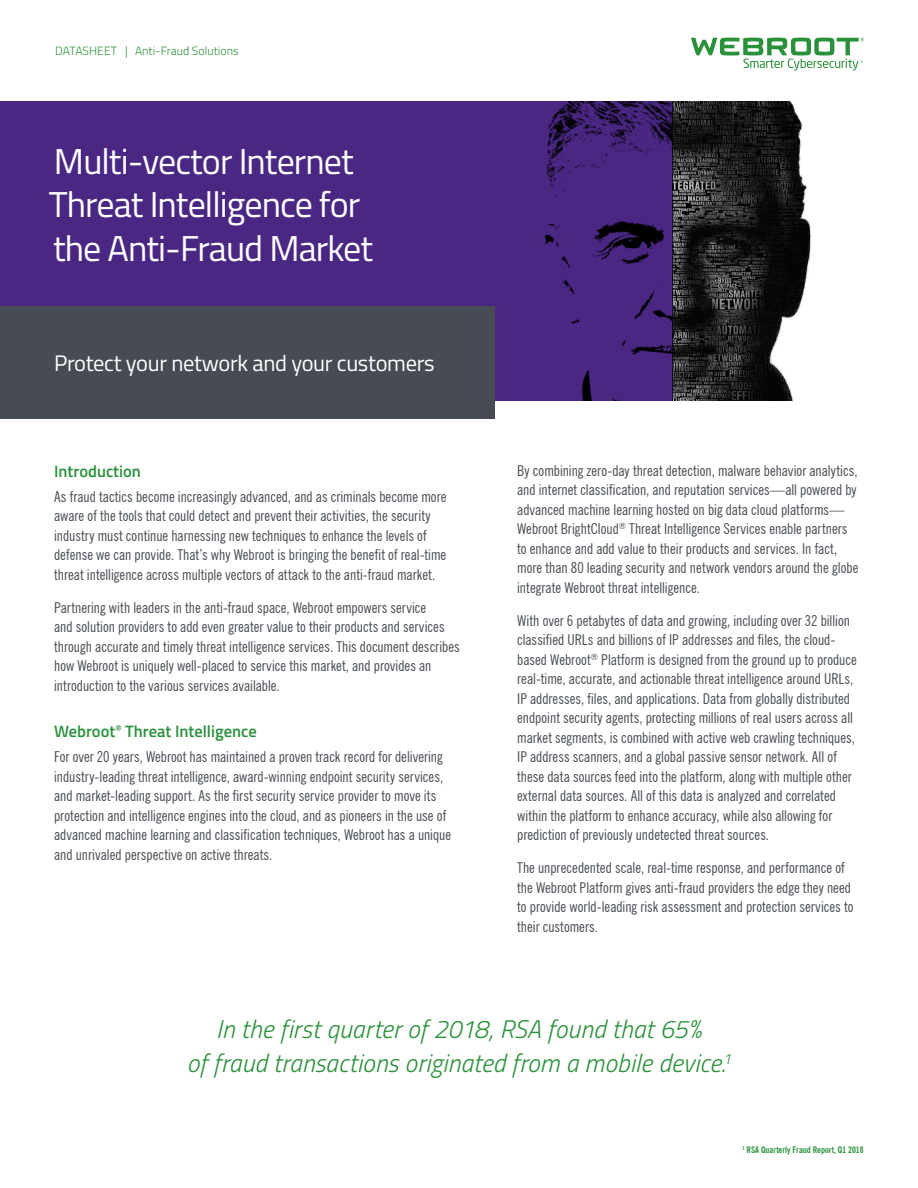
<style>
.page{position:relative;width:918px;height:1188px;background:#fff}
.page>*{position:absolute;margin:0;border:0;box-sizing:border-box;transform-origin:0 0}
.t1{font:36px/43.5px "Titillium";letter-spacing:-.025em;color:#fff}
.t2{font:italic 300 25.5px/34.5px "Titillium";letter-spacing:.005em;color:#2a913b;text-align:center}
.t3{font:22.5px "Titillium";letter-spacing:-.015em;color:#fff}
.t4{font:600 16.5px "Titillium";color:#2a913b}
.t5{font:condensed 15px/19.5px "News Gothic BT";color:#464b54}
.t6{font:300 12px "Titillium";color:#2a913b}
.t7{font:700 condensed 9px "News Gothic BT";color:#2a913b}
</style>
<div class="page">
<img style="left:673px;top:101px;width:139px;height:300px">
<svg style="left:691px;top:38px;width:173px;height:32px"></svg>
<div style="left:0;top:101px;width:673px;height:300px;background:#4a2783"></div>
<div style="left:0;top:306px;width:495px;height:112px;background:#464b54"></div>
<p class="t6" style="left:55px;top:42px;width:185px">DATASHEET | Anti-Fraud Solutions</p>
<h1 class="t1" style="left:49px;top:138px;width:326px">Multi-vector Internet<br>Threat Intelligence for the Anti-Fraud Market</h1>
<h3 class="t3" style="left:54px;top:347px;width:382px">Protect your network and your customers</h3>
<p class="t4" style="left:54px;top:459px;width:88px">Introduction</p>
<p class="t5" style="left:54px;top:486px;width:394px">As fraud tactics become increasingly advanced, and as criminals become more aware of the tools that could detect and prevent their activities, the security industry must continue harnessing new techniques to enhance the levels of defense we can provide. That’s why Webroot is bringing the benefit of real-time threat intelligence across multiple vectors of attack to the anti-fraud market.</p>
<p class="t5" style="left:54px;top:597px;width:407px">Partnering with leaders in the anti-fraud space, Webroot empowers service<br>and solution providers to add even greater value to their products and services through accurate and timely threat intelligence services. This document describes how Webroot is uniquely well-placed to service this market, and provides an introduction to the various services available.</p>
<p class="t4" style="left:54px;top:719px;width:204px">Webroot<sup>®</sup> Threat Intelligence</p>
<p class="t5" style="left:54px;top:747px;width:399px">For over 20 years, Webroot has maintained a proven track record for delivering industry-leading threat intelligence, award-winning endpoint security services, and market-leading support. As the first security service provider to move its protection and intelligence engines into the cloud, and as pioneers in the use of advanced machine learning and classification techniques, Webroot has a unique and unrivaled perspective on active threats.</p>
<p class="t5" style="left:517px;top:461px;width:343px">By combining zero-day threat detection, malware behavior analytics, and internet classification, and reputation services—all powered by advanced machine learning hosted on big data cloud platforms— Webroot BrightCloud<sup>®</sup> Threat Intelligence Services enable partners to enhance and add value to their products and services. In fact, more than 80 leading security and network vendors around the globe integrate Webroot threat intelligence.</p>
<p class="t5" style="left:517px;top:611px;width:341px">With over 6 petabytes of data and growing, including over 32 billion classified URLs and billions of IP addresses and files, the cloud&shy;based Webroot<sup>®</sup> Platform is designed from the ground up to produce real-time, accurate, and actionable threat intelligence around URLs, IP addresses, files, and applications. Data from globally distributed endpoint security agents, protecting millions of real users across all market segments, is combined with active web crawling techniques, IP address scanners, and a global passive sensor network. All of these data sources feed into the platform, along with multiple other external data sources. All of this data is analyzed and correlated within the platform to enhance accuracy, while also allowing for prediction of previously undetected threat sources.</p>
<p class="t5" style="left:517px;top:858px;width:338px">The unprecedented scale, real-time response, and performance of the Webroot Platform gives anti-fraud providers the edge they need to provide world-leading risk assessment and protection services to their customers.</p>
<h2 class="t2" style="left:187px;top:1011px;width:546px">In the first quarter of 2018, RSA found that 65%<br>of fraud transactions originated from a mobile device.<sup>1</sup></h2>
<p class="t7" style="left:742px;top:1144px;width:123px"><sup>1</sup> RSA Quarterly Fraud Report, Q1 2018</p>
</div>
